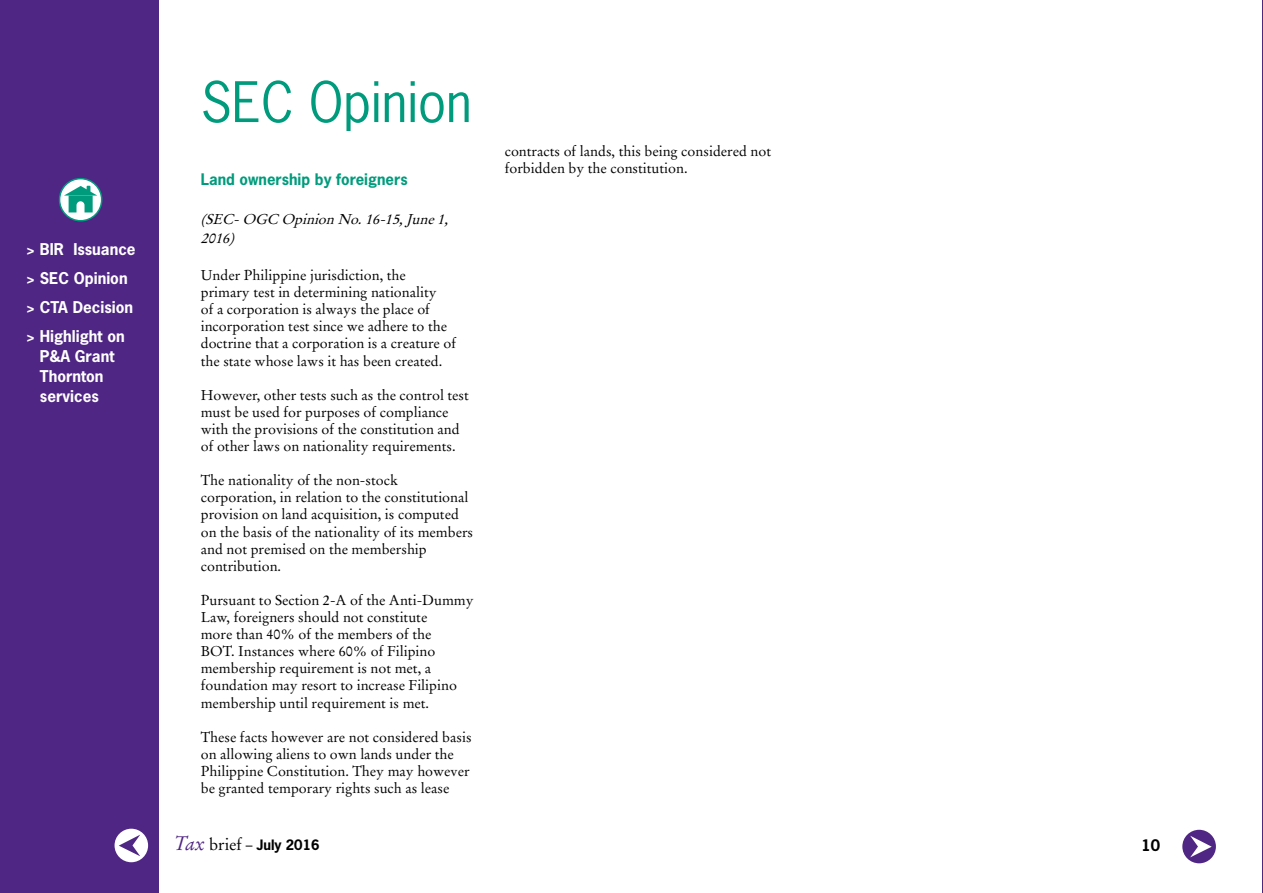
<style>
.page{position:relative;width:1263px;height:893px;background:#fff}
.page>*{position:absolute;margin:0;border:0;box-sizing:border-box;transform-origin:0 0}
.t1{font:52.5px "News Gothic Std";color:#009b7c}
.t2{font:700 15.3px/29.1px "News Gothic Std";color:#fff}
.t3{font:700 15px "News Gothic Std";color:#009b7c}
.t4{font:700 15px "News Gothic Std";color:#000}
.t5{font:14.25px/17.1px "Stempel Garamond LT Std";color:#000}
.t6{font:italic 14.25px/19.5px "Stempel Garamond LT Std";color:#000}
.t7{font:700 13.5px "News Gothic Std";color:#000}
.s1{font-family:"Stempel Garamond LT Std";font-weight:400;font-style:italic;font-size:19.5px;color:#4f2683}
.s2{font-family:"Stempel Garamond LT Std";font-weight:400;font-size:16.5px}
.s3{font-weight:400}
</style>
<div class="page">
<hr style="left:1261px;top:0;width:2px;height:893px;background:#4f2683">
<div style="left:0;top:0;width:158px;height:893px;background:#4f2683"></div>
<svg style="left:60px;top:179px;width:42px;height:42px"></svg>
<div style="left:59px;top:178px;width:43px;height:43px;border:2px solid #009b7c;border-radius:50%"></div>
<div style="left:115px;top:829px;width:33px;height:33px;background:#fff;border-radius:50%"></div>
<svg style="left:119px;top:835px;width:21px;height:21px"></svg>
<div style="left:1182px;top:830px;width:34px;height:33px;background:#4f2683;border-radius:50%"></div>
<svg style="left:1190px;top:836px;width:22px;height:21px"></svg>
<svg style="left:64px;top:186px;width:33px;height:26px"></svg>
<p class="t2" style="left:26px;top:234px;width:111px">&gt; BIR Issuance &gt; SEC Opinion &gt; CTA Decision &gt; Highlight on</p>
<p class="t2" style="left:40px;top:346px;width:76px;line-height:20px">P&amp;A Grant<br>Thornton services</p>
<h1 class="t1" style="left:201px;top:69px;width:273px">SEC Opinion</h1>
<p class="t3" style="left:201px;top:169px;width:208px">Land ownership by foreigners</p>
<p class="t6" style="left:201px;top:209px;width:253px">(SEC-OGC Op inionNo.16-15,June1,<br>2016)</p>
<p class="t5" style="left:201px;top:267px;width:257px">Under Philippine jurisdiction, the primary test in determining nationality<br>of a corporation is always the place of incorporation test since we adhere to the doctrine that a corporation is a creature of the state whose laws it has been created.</p>
<p class="t5" style="left:201px;top:386px;width:270px">However, other tests such as the control test must be used for purposes of compliance with the provisions of the constitution and of other laws on nationality requirements.</p>
<p class="t5" style="left:201px;top:472px;width:274px">The nationality of the non-stock corporation, in relation to the constitutional provision on land acquisition, is computed on the basis of the nationality of its members and not premised on the membership contribution.</p>
<p class="t5" style="left:201px;top:592px;width:274px">Pursuant to Section 2-A of the Anti-Dummy Law, foreigners should not constitute<br>more than 40% of the members of the<br>BOT. Instances where 60% of Filipino membership requirement is not met, a foundation may resort to increase Filipino membership until requirement is met.</p>
<p class="t5" style="left:201px;top:728px;width:272px">These facts however are not considered basis on allowing aliens to own lands under the Philippine Constitution. They may however be granted temporary rights such as lease</p>
<p class="t7" style="left:174px;top:836px;width:147px"><span class="s1">Tax</span> <span class="s2">brief</span> <span class="s3">–</span> July 2016</p>
<p class="t5" style="left:505px;top:143px;width:268px">contracts of lands, this being considered not forbidden by the constitution.</p>
<p class="t4" style="left:1141px;top:835px;width:20px">10</p>
</div>
